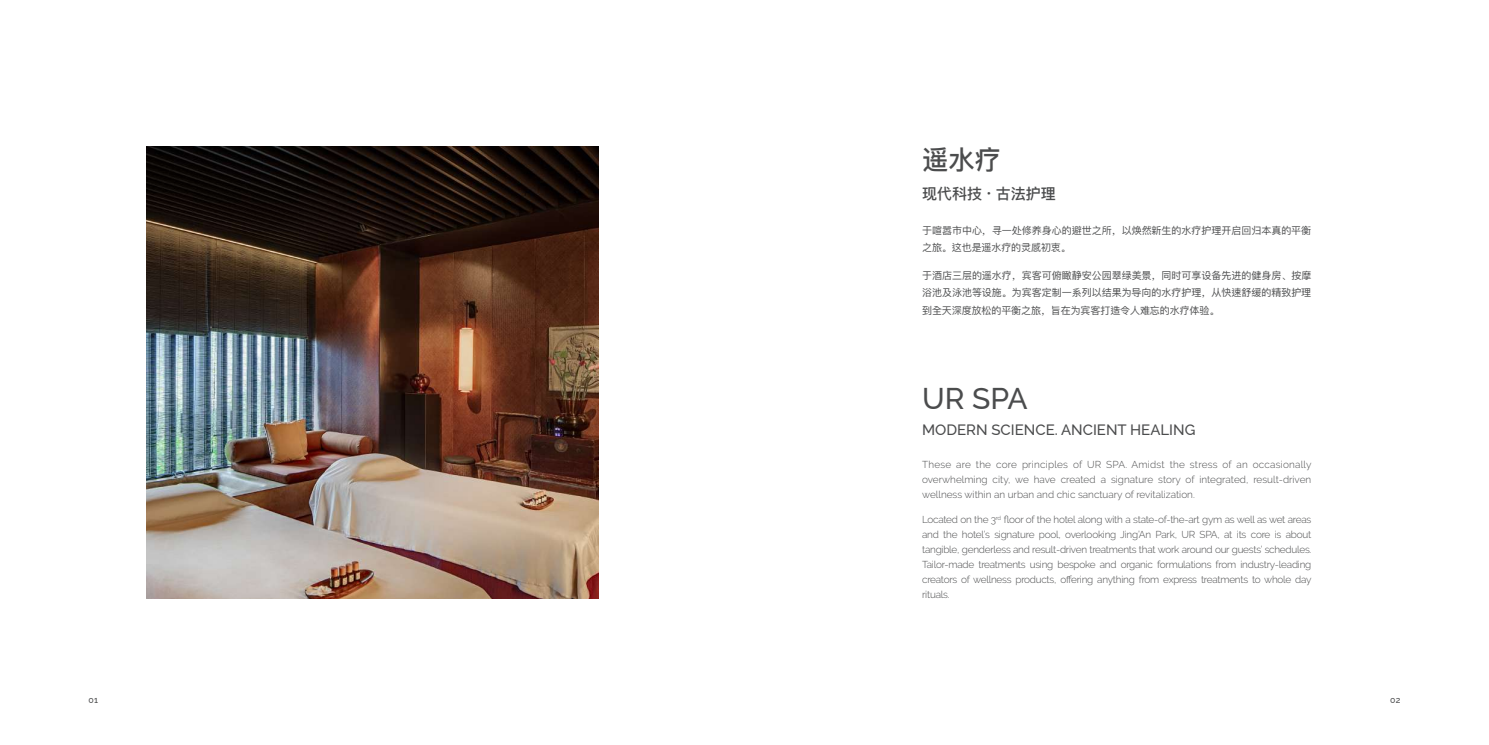
<style>
.page{position:relative;width:1489px;height:745px;background:#fff}
.page>*{position:absolute;margin:0;border:0;box-sizing:border-box;transform-origin:0 0}
.t1{font:500 30px "Raleway";color:#4b4c4d}
.t2{font:500 26.25px "Ping Fang HK";color:#4b4c4d}
.t3{font:500 15px "Raleway";color:#4b4c4d}
.t4{font:500 15px "Ping Fang HK";color:#4b4c4d}
.t5{font:300 10px/15px "Raleway";letter-spacing:-.025em;color:#4b4c4d;text-align:justify}
.t6{font:10px/17.5px "Ping Fang HK";letter-spacing:-.005em;color:#4b4c4d}
.t7{font:500 8.75px "Raleway";color:#4b4c4d}
</style>
<div class="page">
<img style="left:146px;top:146px;width:452px;height:452px">
<h2 class="t2" style="left:922px;top:143px;width:80px">遥水疗</h2>
<h3 class="t4" style="left:922px;top:184px;width:135px">现代科技 <sup>•</sup> 古法护理</h3>
<p class="t6" style="left:922px;top:221px;width:390px">于喧嚣市中心,寻一处修养身心的避世之所,以焕然新生的水疗护理开启回归本真的平衡之旅。这也是遥水疗的灵感初衷。</p>
<p class="t6" style="left:922px;top:266px;width:390px;text-align:justify">于酒店三层的遥水疗,宾客可俯瞰静安公园翠绿美景,同时可享设备先进的健身房、按摩浴池及泳池等设施。为宾客定制一系列以结果为导向的水疗护理,从快速舒缓的精致护理到全天深度放松的平衡之旅,旨在为宾客打造令人难忘的水疗体验。</p>
<h1 class="t1" style="left:922px;top:374px;width:107px">UR SPA</h1>
<h3 class="t3" style="left:922px;top:418px;width:275px">MODERN SCIENCE. ANCIENT HEALING</h3>
<p class="t5" style="left:922px;top:456px;width:391px">These are the core principles of UR SPA. Amidst the stress of an occasionally overwhelming city, we have created a signature story of integrated, result-driven wellness within an urban and chic sanctuary of revitalization.</p>
<p class="t5" style="left:922px;top:511px;width:391px">Located on the 3<sup>rd</sup> floor of the hotel along with a state-of-the-art gym as well as wet areas and the hotel’s signature pool, overlooking Jing’An Park, UR SPA, at its core is about tangible, genderless and result-driven treatments that work around our guests’ schedules.<br>Tailor-made treatments using bespoke and organic formulations from industry-leading creators of wellness products, offering anything from express treatments to whole day rituals.</p>
<p class="t7" style="left:89px;top:692px;width:11px">01</p>
<p class="t7" style="left:1390px;top:692px;width:12px">02</p>
</div>
